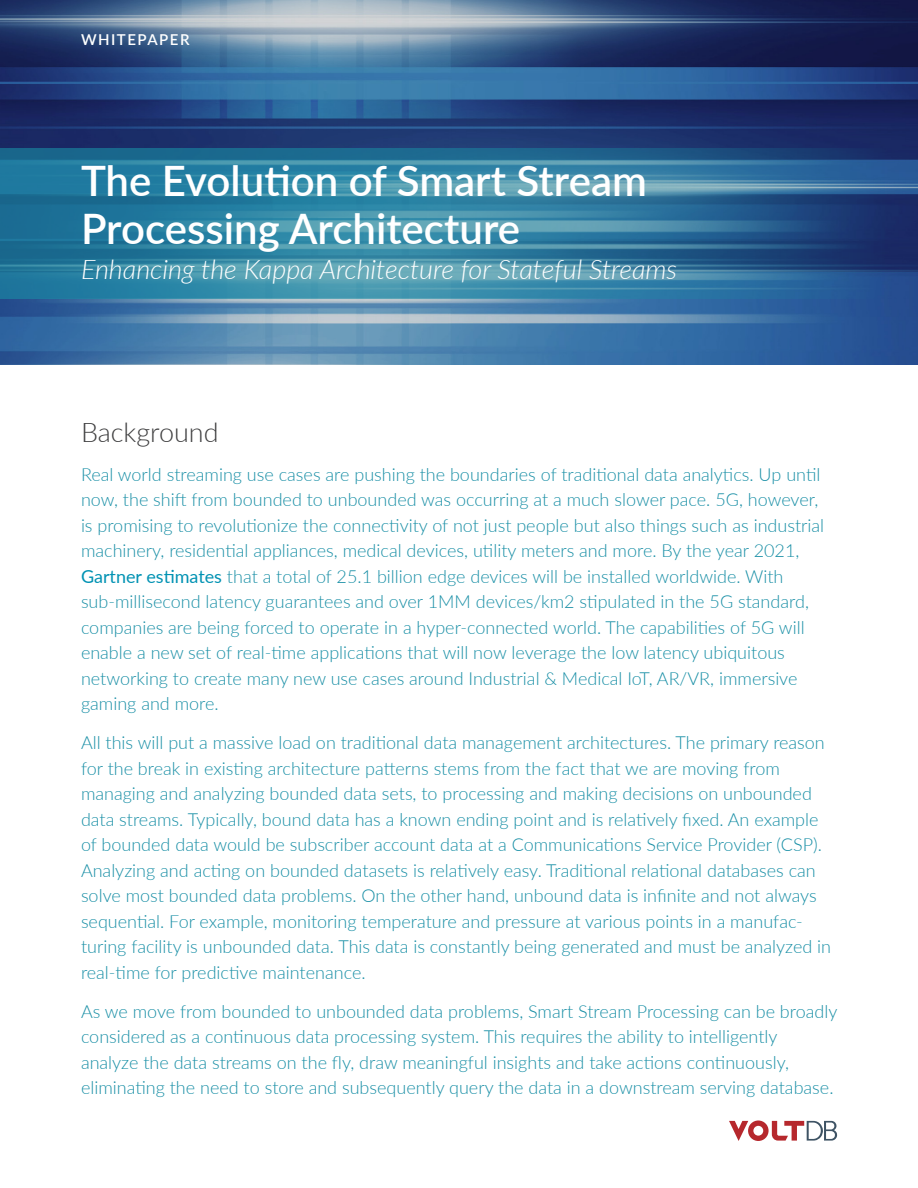
<style>
.page{position:relative;width:918px;height:1188px;background:#fff}
.page>*{position:absolute;margin:0;border:0;box-sizing:border-box;transform-origin:0 0}
.t1{font:600 42px/48px "Lato";color:#fff}
.A_Head{font:italic 300 27px "Lato";color:#fff}
.A_Head-2{font:300 27px "Lato";color:#3e3e3f}
.Intro_Copy{font:300 18px/25.5px "Lato";color:#198fa6}
.Document_Type{font:600 15px "Lato";letter-spacing:.1em;color:#fff}
.s1{font-weight:400;color:#0092b3}
</style>
<div class="page">
<img style="left:0;top:0;width:918px;height:364px">
<svg style="left:0;top:148px;width:885px;height:151px;background:#347c9f"></svg>
<svg style="left:729px;top:1121px;width:108px;height:20px"></svg>
<p class="Document_Type" style="left:81px;top:29px;width:110px">WHITEPAPER</p>
<p class="t1" style="left:81px;top:155px;width:567px">The Evolution of Smart Stream<br>Processing Architecture</p>
<p class="A_Head" style="left:81px;top:250px;width:598px">Enhancing the Kappa Architecture for Stateful Streams</p>
<p class="A_Head-2" style="left:81px;top:413px;width:139px">Background</p>
<p class="Intro_Copy" style="left:81px;top:461px;width:745px">Real world streaming use cases are pushing the boundaries of traditional data analytics. Up until now, the shift from bounded to unbounded was occurring at a much slower pace. 5G, however, is promising to revolutionize the connectivity of not just people but also things such as industrial machinery, residential appliances, medical devices, utility meters and more. By the year 2021, <span class="s1">Gartner estimates</span> that a total of 25.1 billion edge devices will be installed worldwide. With sub-millisecond latency guarantees and over 1MM devices/km2 stipulated in the 5G standard, companies are being forced to operate in a hyper-connected world. The capabilities of 5G will enable a new set of real-time applications that will now leverage the low latency ubiquitous networking to create many new use cases around Industrial &amp; Medical IoT, AR/VR, immersive gaming and more.</p>
<p class="Intro_Copy" style="left:81px;top:729px;width:752px">All this will put a massive load on traditional data management architectures. The primary reason for the break in existing architecture patterns stems from the fact that we are moving from managing and analyzing bounded data sets, to processing and making decisions on unbounded data streams. Typically, bound data has a known ending point and is relatively fixed. An example of bounded data would be subscriber account data at a Communications Service Provider (CSP).<br>Analyzing and acting on bounded datasets is relatively easy. Traditional relational databases can solve most bounded data problems. On the other hand, unbound data is infinite and not always sequential. For example, monitoring temperature and pressure at various points in a manufac&shy;turing facility is unbounded data. This data is constantly being generated and must be analyzed in real-time for predictive maintenance.</p>
<p class="Intro_Copy" style="left:81px;top:998px;width:758px">As we move from bounded to unbounded data problems, Smart Stream Processing can be broadly considered as a continuous data processing system. This requires the ability to intelligently analyze the data streams on the fly, draw meaningful insights and take actions continuously, eliminating the need to store and subsequently query the data in a downstream serving database.</p>
</div>
